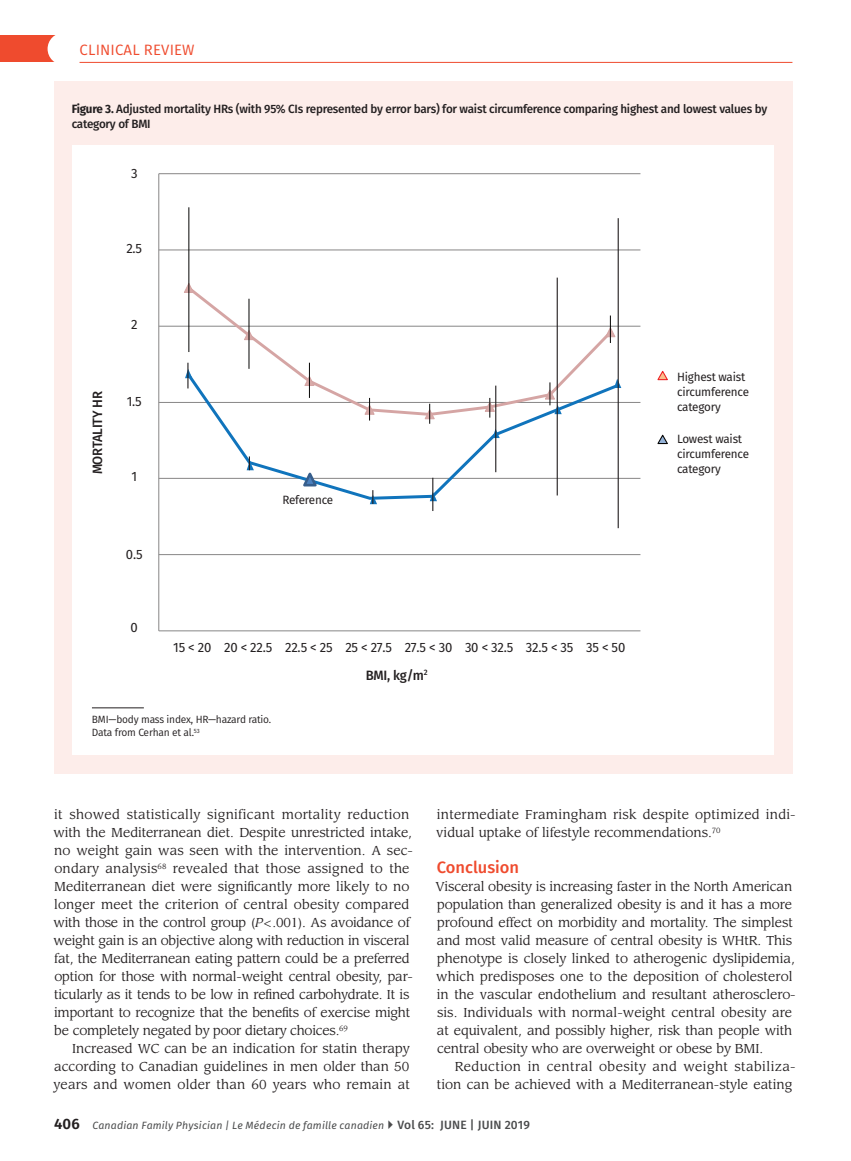
<style>
.page{position:relative;width:851px;height:1161px;background:#fff}
.page>*{position:absolute;margin:0;border:0;box-sizing:border-box;transform-origin:0 0}
.Level3Head{font:500 16.5px "Fira Sans";color:#ef4b2e}
.t1{font:15px "Fira Sans";letter-spacing:.01em;color:#ef4b2e}
.t2{font:13.5px "Fira Sans";letter-spacing:-.015em;color:#231f20}
.t3{font:500 13.5px "Fira Sans";letter-spacing:-.02em;color:#231f20}
.ParagraphIndent{font:12.75px/18px "Leawood Std";color:#231f20}
.Paragraph{font:12.75px/18px "Leawood Std";letter-spacing:-.01em;color:#231f20}
.ParagraphIndent-2{font:12.75px/18px "Leawood Std";letter-spacing:.02em;color:#231f20}
.t4{font:500 12px/14.4px "Fira Sans";letter-spacing:-.02em;color:#231f20}
.t5{font:12px/15px "Fira Sans";letter-spacing:-.015em;color:#231f20}
.t6{font:italic 10.5px "Fira Sans";letter-spacing:.015em;color:#4b4c4d}
.t7{font:10.5px/13.5px "Fira Sans";letter-spacing:-.015em;color:#231f20}
.s1{font-weight:700}
.s2{font-style:italic}
.s3{font-weight:600;font-style:normal;font-size:15px;color:#231f20}
.s4{font-weight:500;font-style:normal;font-size:12px}
</style>
<div class="page">
<div style="left:0;top:35px;width:55px;height:27px;background:#ef4b2e"></div>
<div style="left:48px;top:33px;width:32px;height:32px;background:#fff;border-radius:50%"></div>
<hr style="left:80px;top:62px;width:712px;height:1px;background:#ef4b2e">
<div style="left:54px;top:81px;width:738px;height:692px;background:#fdedea"></div>
<div style="left:72px;top:146px;width:702px;height:609px;background:#fff"></div>
<svg style="left:657px;top:370px;width:11px;height:11px"></svg>
<svg style="left:657px;top:434px;width:11px;height:11px"></svg>
<hr style="left:92px;top:708px;width:52px;height:1px;background:#231f20">
<hr style="left:159px;top:554px;width:481px;height:1px;background:#878686">
<hr style="left:159px;top:478px;width:481px;height:1px;background:#878686">
<hr style="left:159px;top:402px;width:481px;height:1px;background:#878686">
<hr style="left:159px;top:326px;width:481px;height:1px;background:#878686">
<hr style="left:159px;top:249px;width:481px;height:1px;background:#878686">
<hr style="left:159px;top:173px;width:481px;height:1px;background:#878686">
<hr style="left:158px;top:174px;width:1px;height:457px;background:#878686">
<hr style="left:159px;top:630px;width:481px;height:1px;background:#878686">
<svg style="left:185px;top:284px;width:426px;height:86px"></svg>
<svg style="left:184px;top:282px;width:11px;height:11px"></svg>
<svg style="left:243px;top:329px;width:12px;height:12px"></svg>
<hr style="left:188px;top:207px;width:1px;height:145px;background:#050504">
<hr style="left:248px;top:299px;width:1px;height:70px;background:#050504">
<hr style="left:309px;top:363px;width:1px;height:35px;background:#050504">
<svg style="left:604px;top:316px;width:12px;height:27px"></svg>
<svg style="left:184px;top:370px;width:436px;height:131px"></svg>
<svg style="left:614px;top:379px;width:7px;height:9px"></svg>
<svg style="left:544px;top:382px;width:17px;height:32px"></svg>
<svg style="left:492px;top:429px;width:7px;height:9px"></svg>
<svg style="left:430px;top:492px;width:7px;height:9px"></svg>
<svg style="left:301px;top:468px;width:18px;height:21px"></svg>
<svg style="left:185px;top:363px;width:7px;height:25px"></svg>
<svg style="left:246px;top:456px;width:8px;height:14px"></svg>
<svg style="left:370px;top:490px;width:7px;height:14px"></svg>
<hr style="left:432px;top:478px;width:1px;height:33px;background:#231f20">
<hr style="left:495px;top:386px;width:1px;height:86px;background:#231f20">
<hr style="left:556px;top:278px;width:1px;height:217px;background:#231f20">
<hr style="left:617px;top:218px;width:1px;height:310px;background:#231f20">
<p class="t1" style="left:80px;top:38px;width:116px">CLINICAL REVIEW</p>
<p class="t4" style="left:72px;top:101px;width:697px"><span class="s1">Figure 3.</span> Adjusted mortality HRs (with 95% CIs represented by error bars) for waist circumference comparing highest and lowest values by category of BMI</p>
<p class="t2" style="left:131px;top:163px;width:8px">3</p>
<p class="t2" style="left:126px;top:238px;width:17px">2.5</p>
<p class="t3" style="left:87px;top:474px;width:85px;rotate:-90deg">MORTALITY HR</p>
<p class="t2" style="left:131px;top:314px;width:8px">2</p>
<p class="t2" style="left:127px;top:391px;width:17px">1.5</p>
<p class="t2" style="left:131px;top:466px;width:7px">1</p>
<p class="t2" style="left:126px;top:544px;width:18px">0.5</p>
<p class="t2" style="left:131px;top:618px;width:9px">0</p>
<p class="t5" style="left:282px;top:492px;width:52px">Reference</p>
<p class="t2" style="left:173px;top:637px;width:453px">15 &lt; 20 20 &lt; 22.5 22.5 &lt; 25 25 &lt; 27.5 27.5 &lt; 30 30 &lt; 32.5 32.5 &lt; 35 35 &lt; 50</p>
<p class="t3" style="left:366px;top:664px;width:63px">BMI, kg/m<sup>2</sup></p>
<p class="t7" style="left:92px;top:712px;width:181px">BMI—body mass index, HR—hazard ratio.<br>Data from Cerhan et al.<sup>53</sup></p>
<p class="t5" style="left:677px;top:369px;width:73px">Highest waist circumference category</p>
<p class="t5" style="left:677px;top:431px;width:73px">Lowest waist circumference category</p>
<p class="ParagraphIndent" style="left:54px;top:806px;width:361px">it showed statistically significant mortality reduction with the Mediterranean diet. Despite unrestricted intake, no weight gain was seen with the intervention. A sec&shy;ondary analysis<sup>68</sup> revealed that those assigned to the Mediterranean diet were significantly more likely to no longer meet the criterion of central obesity compared with those in the control group (<span class="s2">P</span>&lt;.001). As avoidance of weight gain is an objective along with reduction in visceral fat, the Mediterranean eating pattern could be a preferred option for those with normal-weight central obesity, par&shy;ticularly as it tends to be low in refined carbohydrate. It is important to recognize that the benefits of exercise might be completely negated by poor dietary choices.<sup>69</sup></p>
<p class="ParagraphIndent" style="left:54px;top:1040px;width:358px;text-align:justify;text-indent:18px">Increased WC can be an indication for statin therapy according to Canadian guidelines in men older than 50 years and women older than 60 years who remain at</p>
<p class="ParagraphIndent-2" style="left:436px;top:806px;width:361px">intermediate Framingham risk despite optimized indi&shy;vidual uptake of lifestyle recommendations.<sup>70</sup></p>
<p class="Level3Head" style="left:437px;top:854px;width:84px">Conclusion</p>
<p class="Paragraph" style="left:435px;top:878px;width:361px">Visceral obesity is increasing faster in the North American population than generalized obesity is and it has a more profound effect on morbidity and mortality. The simplest and most valid measure of central obesity is WHtR. This phenotype is closely linked to atherogenic dyslipidemia, which predisposes one to the deposition of cholesterol in the vascular endothelium and resultant atherosclero&shy;sis. Individuals with normal-weight central obesity are at equivalent, and possibly higher, risk than people with central obesity who are overweight or obese by BMI.</p>
<p class="ParagraphIndent" style="left:437px;top:1058px;width:360px;text-align:right">Reduction in central obesity and weight stabiliza&shy;tion can be achieved with a Mediterranean-style eating</p>
<p class="t6" style="left:54px;top:1117px;width:477px"><span class="s3">406</span> Canadian Family Physician | Le Médecin de famille canadien <span class="s4">Vol 65: JUNE | JUIN 2019</span></p>
</div>
